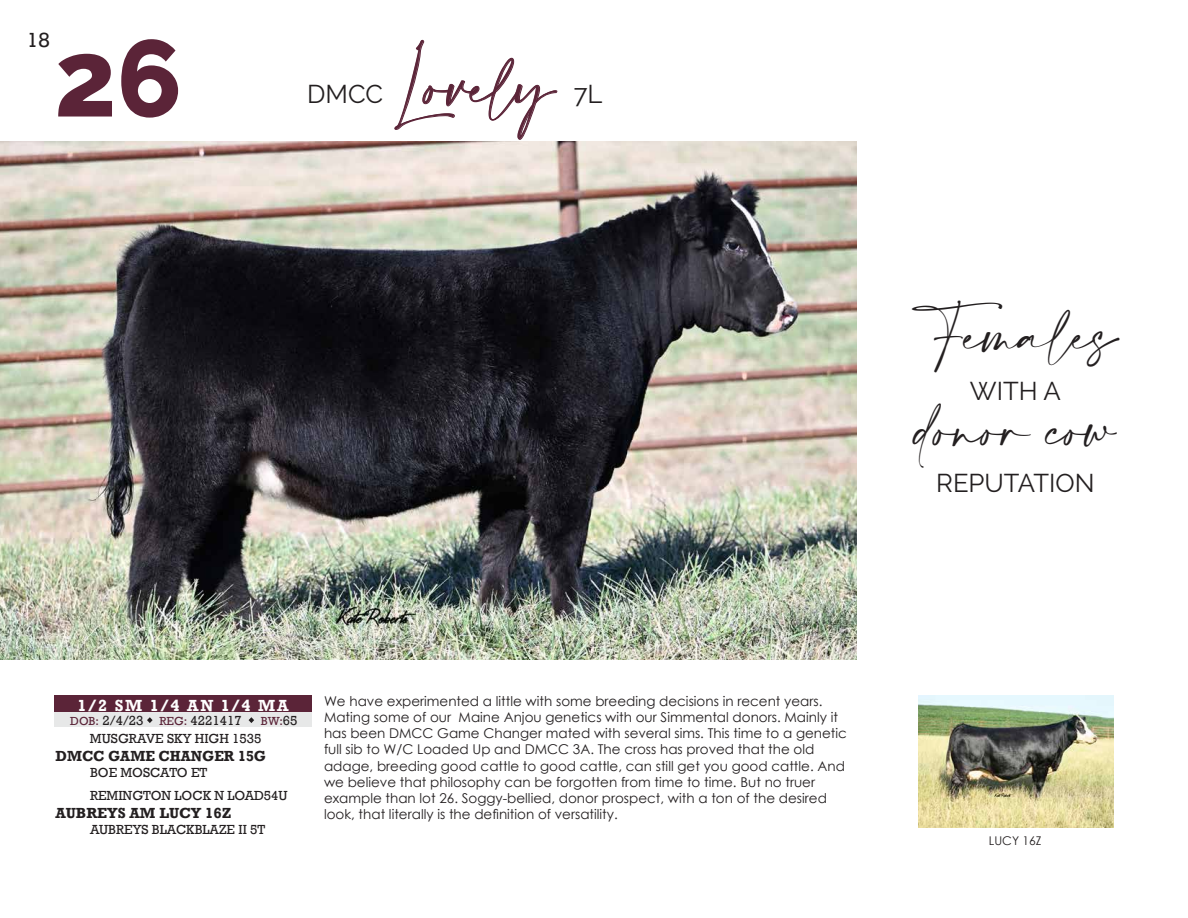
<style>
.page{position:relative;width:1188px;height:918px;background:#fff}
.page>*{position:absolute;margin:0;border:0;box-sizing:border-box;transform-origin:0 0}
.t1{font:800 108px "Raleway";color:#5b2438}
.t2{font:40.35px "Amalfi Coast";color:#231f20}
.t3{font:25.65px "Raleway";color:#231f20}
.t4{font:21px "Rockwell";color:#231f20}
.t5{font:700 16.5px "Rockwell";color:#fff}
.t6{font:700 15px "Rockwell";color:#231f20;scale:.96 1}
.t7{font:700 15px "Rockwell";color:#231f20}
.t8{font:13.5px/16.2px "Century Gothic";color:#231f20}
.t9{font:13.5px/23px "Rockwell";color:#231f20}
.t10{font:12px "Century Gothic";color:#231f20}
.t11{font:12px "Rockwell";color:#5b2438}
.s1{font-family:"Amalfi Coast";font-size:45px;color:#5b2438}
.s2{font-size:12px;color:#5b2438}
.s3{font-size:13.5px;color:#231f20}
</style>
<div class="page">
<img style="left:0;top:142px;width:857px;height:518px">
<img style="left:918px;top:696px;width:195px;height:132px">
<div style="left:54px;top:712px;width:258px;height:15px;background:#e7e8e8"></div>
<div style="left:54px;top:696px;width:258px;height:16px;background:#5b2438"></div>
<svg style="left:147px;top:717px;width:6px;height:6px"></svg>
<svg style="left:249px;top:717px;width:5px;height:6px"></svg>
<h3 class="t4" style="left:27px;top:28px;width:24px">18</h3>
<h1 class="t1" style="left:54px;top:17px;width:130px">26</h1>
<h3 class="t3" style="left:307px;top:79px;width:297px">DMCC <span class="s1">Lovely</span> 7L</h3>
<h2 class="t2" style="left:913px;top:312px;width:207px">Females</h2>
<h3 class="t3" style="left:970px;top:376px;width:92px">WITH A</h3>
<h2 class="t2" style="left:915px;top:407px;width:203px">donor cow</h2>
<h3 class="t3" style="left:936px;top:468px;width:160px">REPUTATION</h3>
<p class="t5" style="left:78px;top:695px;width:213px">1/2 SM 1/4 AN 1/4 MA</p>
<p class="t9" style="left:70px;top:709px;width:173px"><span class="s2">DOB:</span> 2/4/23 <span class="s2">REG:</span> 4221417</p>
<p class="t11" style="left:261px;top:714px;width:38px">BW:<span class="s3">65</span></p>
<p class="t9" style="left:90px;top:727px;width:173px">MUSGRAVE SKY HIGH 1535</p>
<p class="t6" style="left:56px;top:747px;width:221px">DMCC GAME CHANGER 15G</p>
<p class="t9" style="left:90px;top:761px;width:199px">BOE MOSCATO ET<br>REMINGTON LOCK N LOAD54U</p>
<p class="t7" style="left:56px;top:804px;width:177px">AUBREYS AM LUCY 16Z</p>
<p class="t9" style="left:90px;top:819px;width:177px">AUBREYS BLACKBLAZE II 5T</p>
<p class="t8" style="left:324px;top:693px;width:524px">We have experimented a little with some breeding decisions in recent years.<br>Mating some of our Maine Anjou genetics with our Simmental donors. Mainly it has been DMCC Game Changer mated with several sims. This time to a genetic full sib to W/C Loaded Up and DMCC 3A. The cross has proved that the old adage, breeding good cattle to good cattle, can still get you good cattle. And we believe that philosophy can be forgotten from time to time. But no truer example than lot 26. Soggy-bellied, donor prospect, with a ton of the desired look, that literally is the definition of versatility.</p>
<p class="t10" style="left:989px;top:833px;width:54px">LUCY 16Z</p>
</div>
